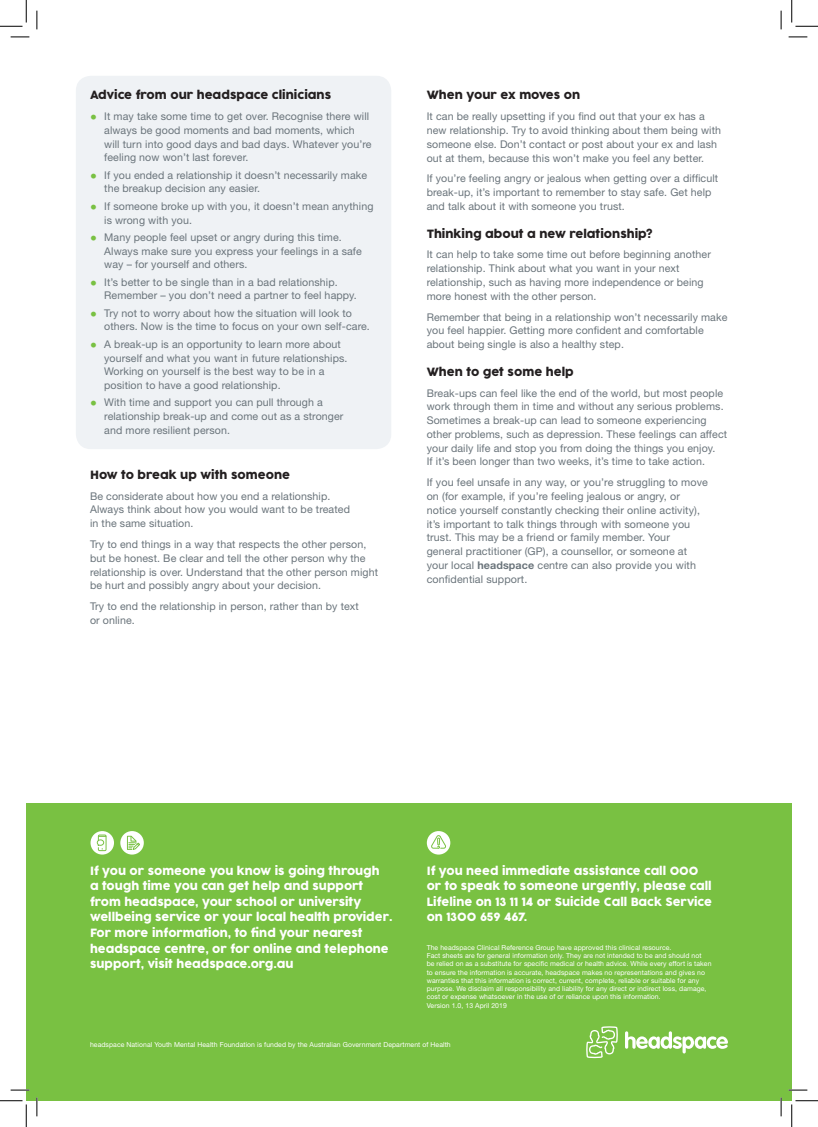
<style>
.page{position:relative;width:818px;height:1127px;background:#fff}
.page>*{position:absolute;margin:0;border:0;box-sizing:border-box;transform-origin:0 0}
.Footer___emergency_c{font:11.25px/15.6px "Cocogoose Pro";color:#fff}
.heading{font:11.25px "Cocogoose Pro";color:#231f20}
.Body_copy{font:10.62px/13.8px "Helvetica Neue LT Std";letter-spacing:.01em;color:#6a747b}
.Fund_disclaimer{font:6.88px/8.2px "Helvetica Neue LT Std";letter-spacing:.01em;color:#fff}
.s1{font-size:13.75px;color:#79c142}
.s2{font-weight:700}
</style>
<div class="page">
<div style="left:26px;top:802px;width:766px;height:298px;background:#79c142"></div>
<div style="left:76px;top:76px;width:315px;height:373px;background:#eff2f5;border-radius:15px"></div>
<svg style="left:91px;top:830px;width:23px;height:24px"></svg>
<div style="left:98px;top:834px;width:8px;height:16px;border:1px solid #79c142"></div>
<svg style="left:97px;top:835px;width:9px;height:14px"></svg>
<svg style="left:120px;top:830px;width:24px;height:24px"></svg>
<svg style="left:127px;top:835px;width:13px;height:15px"></svg>
<svg style="left:427px;top:830px;width:23px;height:24px"></svg>
<svg style="left:431px;top:834px;width:16px;height:14px"></svg>
<svg style="left:586px;top:1026px;width:32px;height:31px"></svg>
<svg style="left:625px;top:1031px;width:103px;height:22px"></svg>
<svg style="left:11px;top:36px;width:18px;height:2px"></svg>
<svg style="left:788px;top:36px;width:19px;height:2px"></svg>
<svg style="left:11px;top:1089px;width:18px;height:1px"></svg>
<svg style="left:788px;top:1089px;width:19px;height:1px"></svg>
<svg style="left:36px;top:11px;width:2px;height:18px"></svg>
<svg style="left:36px;top:1097px;width:2px;height:18px"></svg>
<svg style="left:780px;top:11px;width:2px;height:18px"></svg>
<svg style="left:780px;top:1097px;width:2px;height:18px"></svg>
<svg style="left:0;top:0;width:27px;height:27px"></svg>
<svg style="left:0;top:1100px;width:27px;height:26px"></svg>
<svg style="left:791px;top:0;width:27px;height:27px"></svg>
<svg style="left:791px;top:1100px;width:27px;height:26px"></svg>
<p class="heading" style="left:90px;top:87px;width:243px">Advice from our headspace clinicians</p>
<p class="Body_copy" style="left:104px;top:109px;width:269px;text-indent:-14px"><span class="s1">•</span> It may take some time to get over. Recognise there will always be good moments and bad moments, which will turn into good days and bad days. Whatever you’re feeling now won’t last forever.</p>
<p class="Body_copy" style="left:104px;top:168px;width:264px;text-indent:-14px"><span class="s1">•</span> If you ended a relationship it doesn’t necessarily make the breakup decision any easier.</p>
<p class="Body_copy" style="left:104px;top:199px;width:271px;text-indent:-14px"><span class="s1">•</span> If someone broke up with you, it doesn’t mean anything is wrong with you.</p>
<p class="Body_copy" style="left:104px;top:230px;width:259px;text-indent:-14px"><span class="s1">•</span> Many people feel upset or angry during this time.<br>Always make sure you express your feelings in a safe way – for yourself and others.</p>
<p class="Body_copy" style="left:104px;top:275px;width:254px;text-indent:-14px"><span class="s1">•</span> It’s better to be single than in a bad relationship.<br>Remember – you don’t need a partner to feel happy.</p>
<p class="Body_copy" style="left:104px;top:306px;width:267px;text-indent:-14px"><span class="s1">•</span> Try not to worry about how the situation will look to others. Now is the time to focus on your own self-care.</p>
<p class="Body_copy" style="left:104px;top:337px;width:245px;text-indent:-14px"><span class="s1">•</span> A break-up is an opportunity to learn more about yourself and what you want in future relationships.<br>Working on yourself is the best way to be in a position to have a good relationship.</p>
<p class="Body_copy" style="left:104px;top:395px;width:241px;text-indent:-14px"><span class="s1">•</span> With time and support you can pull through a relationship break-up and come out as a stronger and more resilient person.</p>
<p class="heading" style="left:90px;top:467px;width:202px">How to break up with someone</p>
<p class="Body_copy" style="left:90px;top:488px;width:261px">Be considerate about how you end a relationship.<br>Always think about how you would want to be treated in the same situation.</p>
<p class="Body_copy" style="left:90px;top:537px;width:290px">Try to end things in a way that respects the other person, but be honest. Be clear and tell the other person why the relationship is over. Understand that the other person might be hurt and possibly angry about your decision.</p>
<p class="Body_copy" style="left:90px;top:599px;width:270px">Try to end the relationship in person, rather than by text or online.</p>
<p class="heading" style="left:427px;top:88px;width:155px">When your ex moves on</p>
<p class="Body_copy" style="left:427px;top:109px;width:296px">It can be really upsetting if you find out that your ex has a new relationship. Try to avoid thinking about them being with someone else. Don’t contact or post about your ex and lash out at them, because this won’t make you feel any better.</p>
<p class="Body_copy" style="left:427px;top:171px;width:293px">If you’re feeling angry or jealous when getting over a difficult break-up, it’s important to remember to stay safe. Get help and talk about it with someone you trust.</p>
<p class="heading" style="left:427px;top:226px;width:227px">Thinking about a new relationship?</p>
<p class="Body_copy" style="left:427px;top:247px;width:286px">It can help to take some time out before beginning another relationship. Think about what you want in your next relationship, such as having more independence or being more honest with the other person.</p>
<p class="Body_copy" style="left:427px;top:310px;width:302px">Remember that being in a relationship won’t necessarily make you feel happier. Getting more confident and comfortable about being single is also a healthy step.</p>
<p class="heading" style="left:427px;top:364px;width:149px">When to get some help</p>
<p class="Body_copy" style="left:427px;top:386px;width:302px">Break-ups can feel like the end of the world, but most people work through them in time and without any serious problems.<br>Sometimes a break-up can lead to someone experiencing other problems, such as depression. These feelings can affect your daily life and stop you from doing the things you enjoy.<br>If it’s been longer than two weeks, it’s time to take action.</p>
<p class="Body_copy" style="left:427px;top:475px;width:283px">If you feel unsafe in any way, or you’re struggling to move on (for example, if you’re feeling jealous or angry, or notice yourself constantly checking their online activity), it’s important to talk things through with someone you trust. This may be a friend or family member. Your general practitioner (GP), a counsellor, or someone at your local <span class="s2">headspace</span> centre can also provide you with confidential support.</p>
<p class="Footer___emergency_c" style="left:90px;top:862px;width:304px">If you or someone you know is going through<br>a tough time you can get help and support from headspace, your school or university wellbeing service or your local health provider.<br>For more information, to find your nearest headspace centre, or for online and telephone support, visit headspace.org.au</p>
<p class="Footer___emergency_c" style="left:427px;top:862px;width:287px">If you need immediate assistance call 000 or to speak to someone urgently, please call Lifeline on 13 11 14 or Suicide Call Back Service on 1300 659 467.</p>
<p class="Fund_disclaimer" style="left:427px;top:942px;width:246px">The headspace Clinical Reference Group have approved this clinical resource.</p>
<p class="Fund_disclaimer" style="left:427px;top:951px;width:286px">Fact sheets are for general information only. They are not intended to be and should not<br>be relied on as a substitute for specific medical or health advice. While every effort is taken to ensure the information is accurate, headspace makes no representations and gives no warranties that this information is correct, current, complete, reliable or suitable for any purpose. We disclaim all responsibility and liability for any direct or indirect loss, damage, cost or expense whatsoever in the use of or reliance upon this information.<br>Version 1.0, 13 April 2019</p>
<p class="Fund_disclaimer" style="left:90px;top:1040px;width:362px">headspace National Youth Mental Health Foundation is funded by the Australian Government Department of Health</p>
</div>
